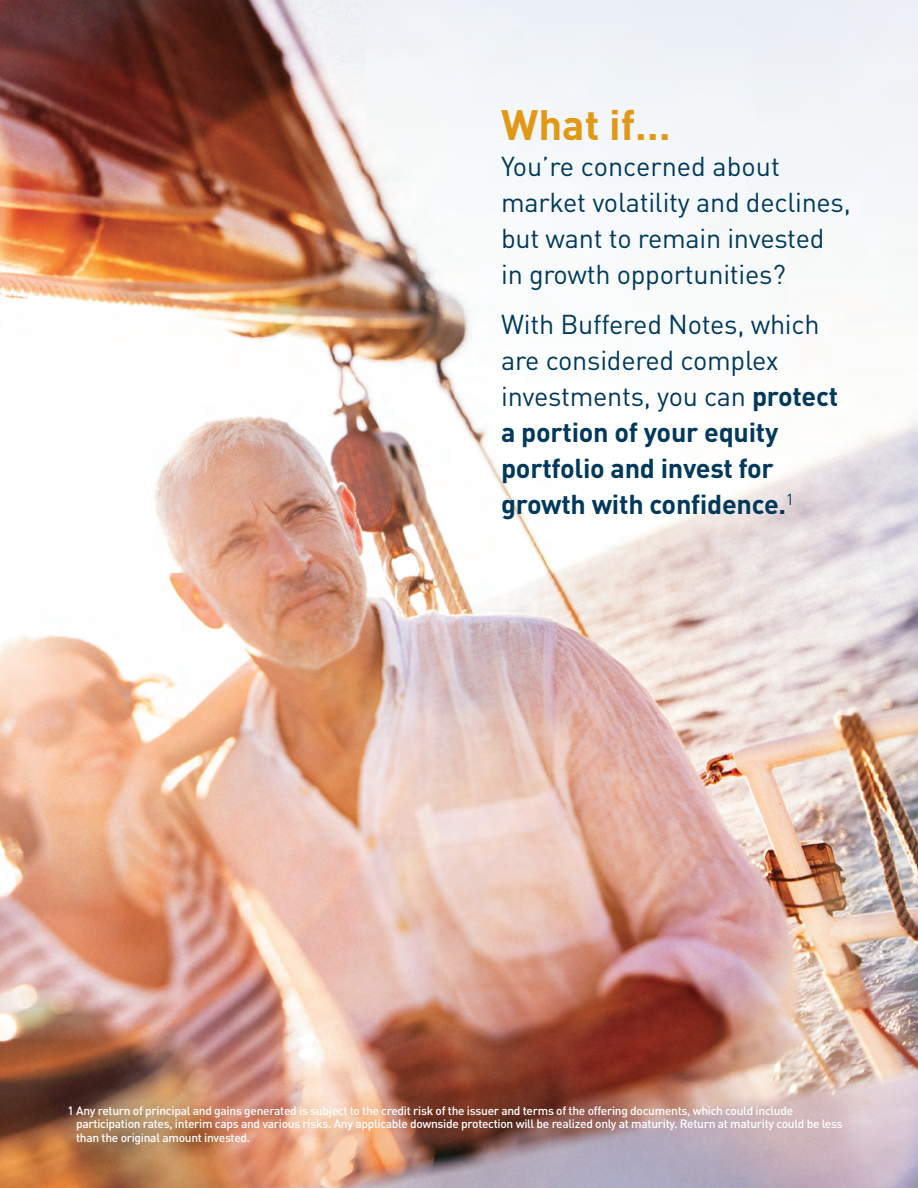
<style>
.page{position:relative;width:918px;height:1188px;background:#fff}
.page>*{position:absolute;margin:0;border:0;box-sizing:border-box;transform-origin:0 0}
.What_if{font:700 42px "DINOT";color:#e29815}
.text{font:700 27px/36px "DINOT";letter-spacing:-.01em;color:#00395c}
.text-2{font:27px/36px "DINOT";letter-spacing:-.01em;color:#00395c}
.footnote{font:500 12px/13.5px "DINOT";letter-spacing:-.025em;color:#fff}
.s1{font-weight:400}
</style>
<div class="page">
<img style="left:0;top:0;width:918px;height:1188px">
<p class="What_if" style="left:501px;top:96px;width:171px">What if…</p>
<p class="text-2" style="left:501px;top:147px;width:351px">You’re concerned about market volatility and declines, but want to remain invested in growth opportunities?</p>
<p class="text" style="left:501px;top:305px;width:339px"><span class="s1">With Buffered Notes, which are considered complex investments, you can</span> protect a portion of your equity portfolio and invest for growth with confidence.<sup>1</sup></p>
<p class="footnote" style="left:76px;top:1103px;width:768px;text-indent:-9px">1 Any return of principal and gains generated is subject to the credit risk of the issuer and terms of the offering documents, which could include participation rates, interim caps and various risks. Any applicable downside protection will be realized only at maturity. Return at maturity could be less than the original amount invested.</p>
</div>
